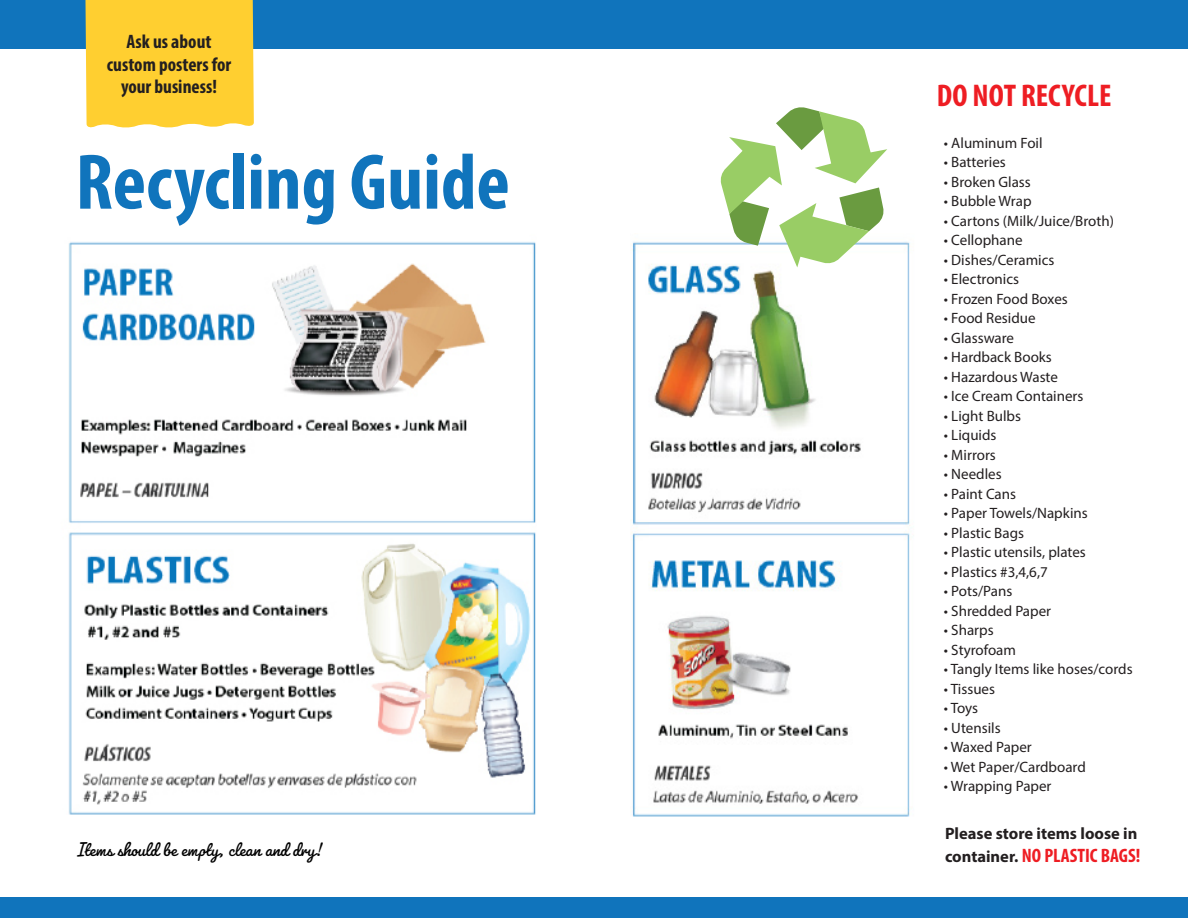
<style>
.page{position:relative;width:1188px;height:918px;background:#fff}
.page>*{position:absolute;margin:0;border:0;box-sizing:border-box;transform-origin:0 0}
.t1{font:79.5px "Myriad Variable Concept";color:#1074bc}
.t2{font:31.5px "Myriad Variable Concept";color:#ee1d23}
.t3{font:21px "Pacifico";color:#000}
.t4{font:19.5px/22.5px "Myriad Variable Concept";color:#231f20;text-align:center}
.t5{font:19.5px "Myriad Variable Concept";color:#ee1d23}
.t6{font:700 16.5px "Myriad Pro";color:#231f20}
.t7{font:15px "Myriad Pro";color:#231f20}
.s1{font-family:"Myriad Pro";font-weight:700;font-size:16.5px;color:#231f20}
</style>
<div class="page">
<img style="left:631px;top:241px;width:279px;height:576px">
<div style="left:0;top:0;width:1188px;height:49px;background:#1074bc"></div>
<svg style="left:720px;top:107px;width:167px;height:160px"></svg>
<div style="left:85px;top:0;width:169px;height:128px;background:#ffcf30"></div>
<div style="left:0;top:897px;width:1188px;height:21px;background:#1074bc"></div>
<img style="left:68px;top:242px;width:468px;height:573px">
<p class="t4" style="left:107px;top:30px;width:126px">Ask us about custom posters for your business!</p>
<p class="t1" style="left:76px;top:135px;width:436px">Recycling Guide</p>
<p class="t3" style="left:77px;top:836px;width:246px">Items should be empty, clean and dry!</p>
<p class="t2" style="left:937px;top:77px;width:176px">DO NOT RECYCLE</p>
<p class="t7" style="left:944px;top:133px;width:100px">• Aluminum Foil</p>
<p class="t7" style="left:944px;top:153px;width:63px">• Batteries</p>
<p class="t7" style="left:944px;top:172px;width:88px">• Broken Glass</p>
<p class="t7" style="left:944px;top:192px;width:89px">• Bubble Wrap</p>
<p class="t7" style="left:944px;top:211px;width:172px">• Cartons (Milk/Juice/Broth)</p>
<p class="t7" style="left:944px;top:231px;width:80px">• Cellophane</p>
<p class="t7" style="left:944px;top:250px;width:112px">• Dishes/Ceramics</p>
<p class="t7" style="left:944px;top:270px;width:77px">• Electronics</p>
<p class="t7" style="left:944px;top:289px;width:125px">• Frozen Food Boxes</p>
<p class="t7" style="left:944px;top:309px;width:93px">• Food Residue</p>
<p class="t7" style="left:944px;top:328px;width:72px">• Glassware</p>
<p class="t7" style="left:944px;top:348px;width:109px">• Hardback Books</p>
<p class="t7" style="left:944px;top:367px;width:116px">• Hazardous Waste</p>
<p class="t7" style="left:944px;top:387px;width:141px">• Ice Cream Containers</p>
<p class="t7" style="left:944px;top:406px;width:79px">• Light Bulbs</p>
<p class="t7" style="left:944px;top:426px;width:54px">• Liquids</p>
<p class="t7" style="left:944px;top:445px;width:53px">• Mirrors</p>
<p class="t7" style="left:944px;top:465px;width:59px">• Needles</p>
<p class="t7" style="left:944px;top:484px;width:74px">• Paint Cans</p>
<p class="t7" style="left:944px;top:504px;width:145px">• Paper Towels/Napkins</p>
<p class="t7" style="left:944px;top:523px;width:82px">• Plastic Bags</p>
<p class="t7" style="left:944px;top:543px;width:144px">• Plastic utensils, plates</p>
<p class="t7" style="left:944px;top:562px;width:105px">• Plastics #3,4,6,7</p>
<p class="t7" style="left:944px;top:582px;width:70px">• Pots/Pans</p>
<p class="t7" style="left:944px;top:601px;width:109px">• Shredded Paper</p>
<p class="t7" style="left:944px;top:621px;width:51px">• Sharps</p>
<p class="t7" style="left:944px;top:640px;width:74px">• Styrofoam</p>
<p class="t7" style="left:944px;top:660px;width:190px">• Tangly Items like hoses/cords</p>
<p class="t7" style="left:944px;top:679px;width:53px">• Tissues</p>
<p class="t7" style="left:944px;top:699px;width:36px">• Toys</p>
<p class="t7" style="left:944px;top:718px;width:58px">• Utensils</p>
<p class="t7" style="left:944px;top:738px;width:89px">• Waxed Paper</p>
<p class="t7" style="left:944px;top:757px;width:143px">• Wet Paper/Cardboard</p>
<p class="t7" style="left:944px;top:777px;width:109px">• Wrapping Paper</p>
<p class="t6" style="left:945px;top:822px;width:194px">Please store items loose in</p>
<p class="t5" style="left:945px;top:844px;width:197px"><span class="s1">container.</span> NO PLASTIC BAGS!</p>
</div>
